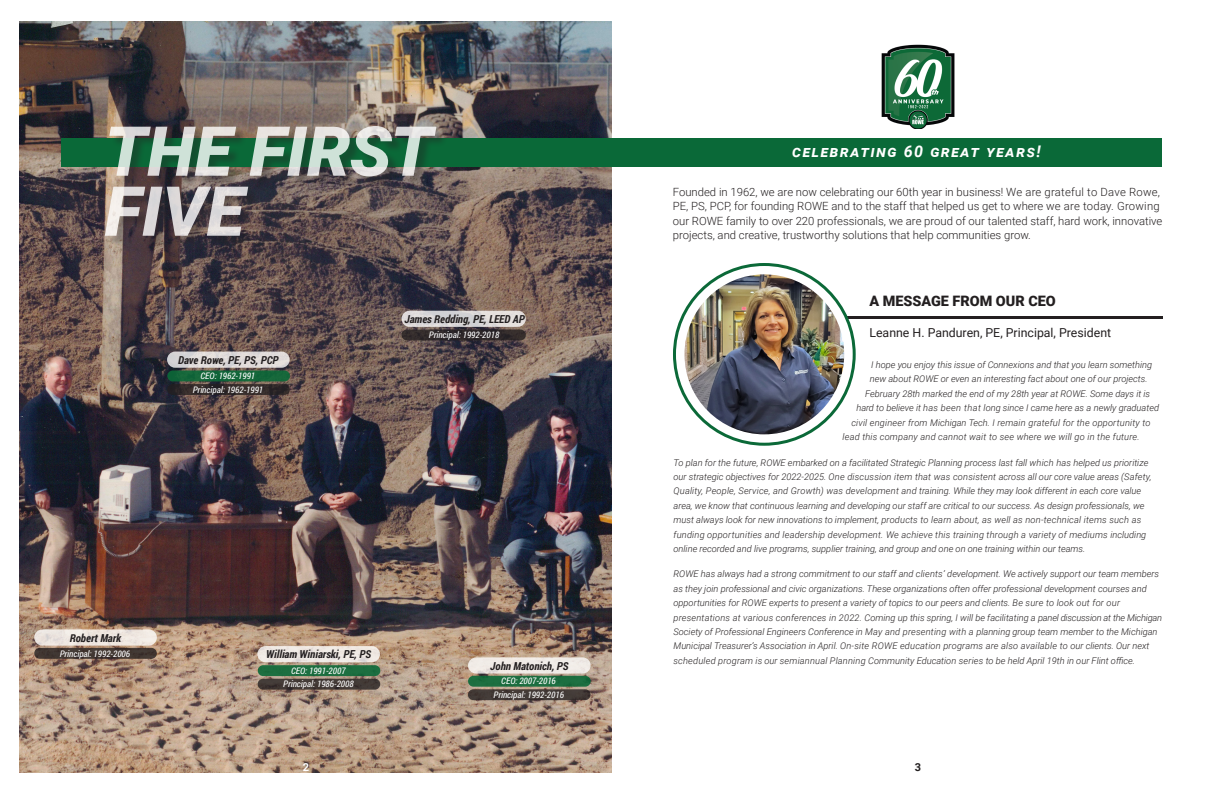
<style>
.page{position:relative;width:1224px;height:792px;background:#fff}
.page>*{position:absolute;margin:0;border:0;box-sizing:border-box;transform-origin:0 0}
.t1{font:italic 900 69px/60px "Roboto";color:#fff}
.t2{font:italic 700 16px "Roboto";letter-spacing:.14em;color:#fff}
.t3{font:900 14.4px "Roboto";color:#231f20}
.t4{font:12.3px "Roboto";color:#231f20}
.t5{font:300 11.3px/14.4px "Roboto";color:#231f20}
.t6{font:italic 700 11px "Roboto Condensed";color:#231f20}
.t7{font:700 11px "Roboto";color:#fff}
.t8{font:700 11px "Roboto";color:#231f20}
.t9{font:italic 300 9.3px/14.4px "Roboto";color:#231f20}
.t10{font:italic 300 9.3px "Roboto";letter-spacing:.02em;color:#231f20}
.t11{font:italic 9px "Roboto Condensed";color:#fff}
</style>
<div class="page">
<hr style="left:740px;top:317px;width:422px;height:2px;background:#231f20">
<img style="left:20px;top:21px;width:592px;height:752px">
<div style="left:62px;top:139px;width:1100px;height:28px;background:#0a6938"></div>
<img style="left:881px;top:44px;width:73px;height:85px">
<div style="left:107px;top:128px;width:342px;height:120px;background:#231f20;opacity:.45"></div>
<svg style="left:674px;top:265px;width:180px;height:179px"></svg>
<img style="left:684px;top:274px;width:160px;height:160px;border-radius:80px">
<svg style="left:257px;top:646px;width:123px;height:16px;background:#ede6e1"></svg>
<svg style="left:34px;top:629px;width:123px;height:17px;background:#eae1da"></svg>
<div style="left:167px;top:352px;width:123px;height:16px;background:linear-gradient(to right,#d7d5d6,#e3ddda);border-radius:8px"></div>
<div style="left:402px;top:311px;width:124px;height:16px;background:linear-gradient(to right,#d6d5d7,#e1dcda);border-radius:8px"></div>
<div style="left:468px;top:657px;width:123px;height:17px;background:#f0ebe7;border-radius:8px"></div>
<svg style="left:34px;top:648px;width:123px;height:11px"></svg>
<div style="left:258px;top:665px;width:122px;height:11px;background:#1c6e40;border-radius:5px"></div>
<svg style="left:258px;top:679px;width:122px;height:11px"></svg>
<div style="left:468px;top:676px;width:123px;height:11px;background:#1c6e40;border-radius:5px"></div>
<div style="left:468px;top:689px;width:123px;height:11px;background:#433b37;border-radius:5px"></div>
<div style="left:167px;top:371px;width:123px;height:10px;background:#14663a;border-radius:5px"></div>
<svg style="left:167px;top:384px;width:123px;height:11px"></svg>
<div style="left:402px;top:330px;width:124px;height:10px;background:#2f2829;border-radius:5px"></div>
<h1 class="t1" style="left:105px;top:119px;width:330px">THE FIRST<br>FIVE</h1>
<p class="t6" style="left:404px;top:311px;width:122px">James Redding, PE, LEED AP</p>
<p class="t6" style="left:178px;top:352px;width:102px">Dave Rowe, PE, PS, PCP</p>
<p class="t11" style="left:201px;top:370px;width:56px">CEO: 1962-1991</p>
<p class="t11" style="left:193px;top:383px;width:72px">Principal: 1962-1991</p>
<p class="t11" style="left:429px;top:329px;width:72px">Principal: 1992-2018</p>
<p class="t6" style="left:70px;top:630px;width:53px">Robert Mark</p>
<p class="t11" style="left:60px;top:647px;width:72px">Principal: 1992-2006</p>
<p class="t6" style="left:266px;top:647px;width:106px">William Winiarski, PE, PS</p>
<p class="t6" style="left:490px;top:658px;width:80px">John Matonich, PS</p>
<p class="t11" style="left:291px;top:664px;width:56px">CEO: 1991-2007</p>
<p class="t11" style="left:283px;top:678px;width:72px">Principal: 1986-2008</p>
<p class="t11" style="left:501px;top:675px;width:56px">CEO: 2007-2016</p>
<p class="t11" style="left:494px;top:689px;width:72px">Principal: 1992-2016</p>
<p class="t2" style="left:792px;top:140px;width:250px">celebrating 60 great years!</p>
<p class="t5" style="left:673px;top:184px;width:491px">Founded in 1962, we are now celebrating our 60th year in business! We are grateful to Dave Rowe, PE, PS, PCP, for founding ROWE and to the staff that helped us get to where we are today. Growing our ROWE family to over 220 professionals, we are proud of our talented staff, hard work, innovative projects, and creative, trustworthy solutions that help communities grow.</p>
<p class="t3" style="left:869px;top:291px;width:188px">A MESSAGE FROM OUR CEO</p>
<p class="t4" style="left:869px;top:324px;width:243px">Leanne H. Panduren, PE, Principal, President</p>
<p class="t9" style="left:871px;top:357px;width:283px">I hope you enjoy this issue of Connexions and that you learn something</p>
<p class="t9" style="left:870px;top:372px;width:279px">new about ROWE or even an interesting fact about one of our projects.</p>
<p class="t9" style="left:865px;top:386px;width:286px">February 28th marked the end of my 28th year at ROWE. Some days it is</p>
<p class="t9" style="left:856px;top:400px;width:304px">hard to believe it has been that long since I came here as a newly graduated</p>
<p class="t10" style="left:851px;top:416px;width:301px">civil engineer from Michigan Tech. I remain grateful for the opportunity to</p>
<p class="t10" style="left:843px;top:430px;width:299px">lead this company and cannot wait to see where we will go in the future.</p>
<p class="t9" style="left:674px;top:455px;width:476px">To plan for the future, ROWE embarked on a facilitated Strategic Planning process last fall which has helped us prioritize</p>
<p class="t9" style="left:674px;top:469px;width:480px">our strategic objectives for 2022-2025. One discussion item that was consistent across all our core value areas (Safety,</p>
<p class="t9" style="left:674px;top:483px;width:469px">Quality, People, Service, and Growth) was development and training. While they may look different in each core value</p>
<p class="t9" style="left:674px;top:498px;width:474px">area, we know that continuous learning and developing our staff are critical to our success. As design professionals, we must always look for new innovations to implement, products to learn about, as well as non-technical items such as funding opportunities and leadership development. We achieve this training through a variety of mediums including online recorded and live programs, supplier training, and group and one on one training within our teams.</p>
<p class="t9" style="left:674px;top:567px;width:487px">ROWE has always had a strong commitment to our staff and clients’ development. We actively support our team members</p>
<p class="t9" style="left:674px;top:581px;width:475px">as they join professional and civic organizations. These organizations often offer professional development courses and opportunities for ROWE experts to present a variety of topics to our peers and clients. Be sure to look out for our</p>
<p class="t9" style="left:674px;top:610px;width:490px">presentations at various conferences in 2022. Coming up this spring, I will be facilitating a panel discussion at the Michigan Society of Professional Engineers Conference in May and presenting with a planning group team member to the Michigan Municipal Treasurer’s Association in April. On-site ROWE education programs are also available to our clients. Our next scheduled program is our semiannual Planning Community Education series to be held April 19th in our Flint office.</p>
<p class="t7" style="left:303px;top:760px;width:8px">2</p>
<p class="t8" style="left:915px;top:760px;width:8px">3</p>
</div>
